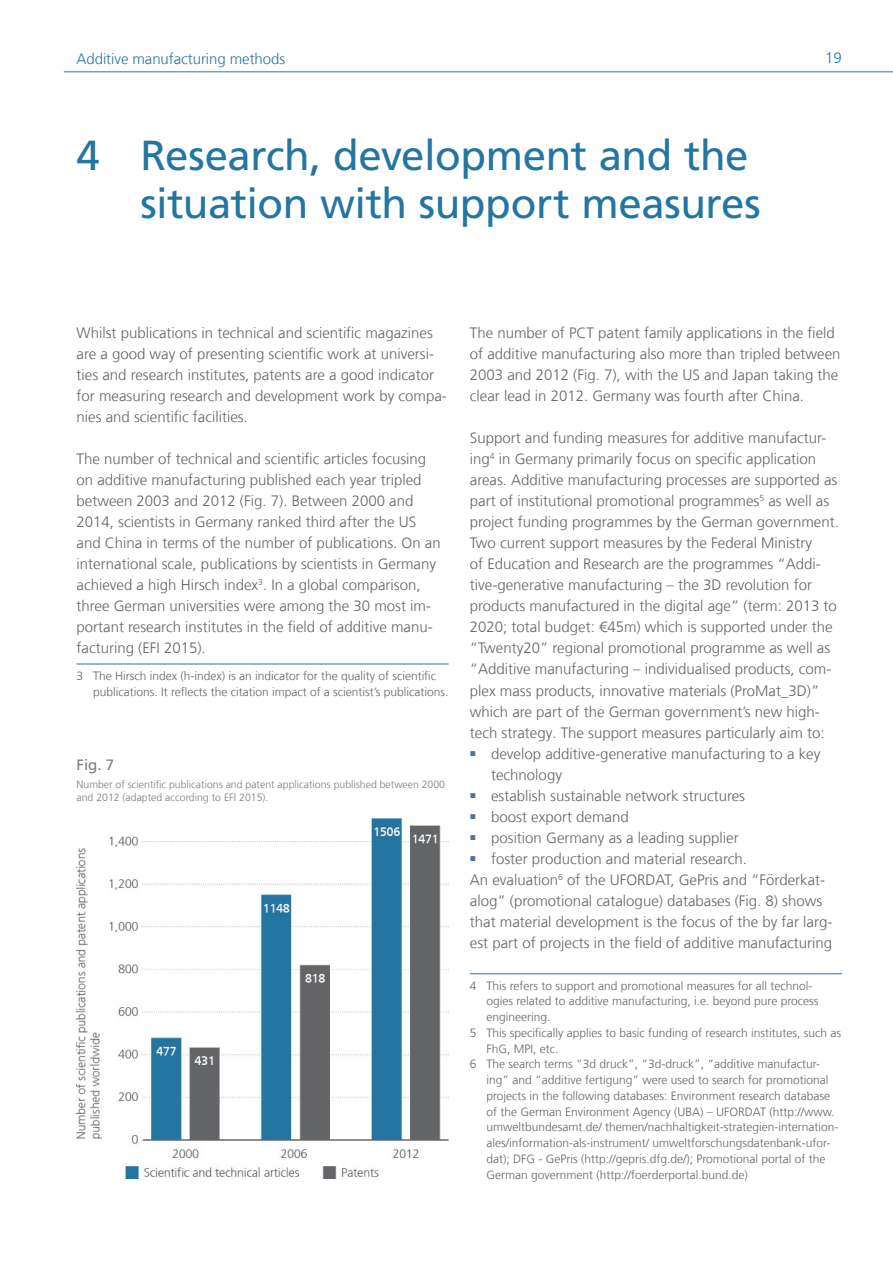
<style>
.page{position:relative;width:893px;height:1263px;background:#fff}
.page>*{position:absolute;margin:0;border:0;box-sizing:border-box;transform-origin:0 0}
.t1{font:42px/48px "Frutiger LT Com";letter-spacing:-.015em;color:#2376a2;text-align:right}
.t2{font:300 15px/21px "Frutiger LT Com";color:#646567}
.t3{font:300 15px "Frutiger LT Com";letter-spacing:-.005em;color:#2376a2}
.bildunterschrift{font:15px "Frutiger LT Com";color:#7b7c7e}
.Note{font:300 12px/15.8px "Frutiger LT Com";color:#646567}
.bildunterschrift-2{font:300 10.5px/13.5px "Frutiger LT Com";color:#7b7c7e}
.s1{font-family:"Arial";font-weight:400;font-size:10.5px;color:#586f9a}
</style>
<div class="page">
<hr style="left:64px;top:72px;width:829px;height:1px;background:#2376a2">
<hr style="left:77px;top:664px;width:372px;height:1px;background:#2376a2">
<hr style="left:470px;top:973px;width:372px;height:1px;background:#2376a2">
<img style="left:77px;top:818px;width:372px;height:360px">
<p class="t3" style="left:77px;top:50px;width:210px">Additive manufacturing methods</p>
<p class="t3" style="left:825px;top:49px;width:18px">19</p>
<h1 class="t1" style="left:77px;top:132px;width:686px">4 Research, development and the situation with support measures</h1>
<p class="t2" style="left:77px;top:323px;width:372px">Whilst publications in technical and scientific magazines are a good way of presenting scientific work at universi&shy;ties and research institutes, patents are a good indicator for measuring research and development work by compa&shy;nies and scientific facilities.</p>
<p class="t2" style="left:77px;top:449px;width:366px">The number of technical and scientific articles focusing on additive manufacturing published each year tripled between 2003 and 2012 (Fig. 7). Between 2000 and 2014, scientists in Germany ranked third after the US and China in terms of the number of publications. On an international scale, publications by scientists in Germany achieved a high Hirsch index<sup>3</sup>. In a global comparison, three German universities were among the 30 most im&shy;portant research institutes in the field of additive manu&shy;facturing (EFI 2015).</p>
<p class="Note" style="left:93px;top:668px;width:357px;text-indent:-16px">3 The Hirsch index (h-index) is an indicator for the quality of scientific publications. It reflects the citation impact of a scientist’s publications.</p>
<p class="bildunterschrift" style="left:77px;top:756px;width:39px">Fig. 7</p>
<p class="bildunterschrift-2" style="left:77px;top:777px;width:370px">Number of scientific publications and patent applications published between 2000 and 2012 (adapted according to EFI 2015).</p>
<p class="t2" style="left:470px;top:323px;width:372px">The number of PCT patent family applications in the field of additive manufacturing also more than tripled between 2003 and 2012 (Fig. 7), with the US and Japan taking the clear lead in 2012. Germany was fourth after China.</p>
<p class="t2" style="left:470px;top:428px;width:370px">Support and funding measures for additive manufactur&shy;ing<sup>4</sup> in Germany primarily focus on specific application areas. Additive manufacturing processes are supported as part of institutional promotional programmes<sup>5</sup> as well as project funding programmes by the German government.<br>Two current support measures by the Federal Ministry<br>of Education and Research are the programmes “Addi&shy;tive-generative manufacturing – the 3D revolution for products manufactured in the digital age” (term: 2013 to 2020; total budget: €45m) which is supported under the “Twenty20” regional promotional programme as well as “Additive manufacturing – individualised products, com&shy;plex mass products, innovative materials (ProMat_3D)” which are part of the German government’s new high&shy;tech strategy. The support measures particularly aim to:</p>
<p class="t2" style="left:491px;top:743px;width:331px;text-indent:-21px"><span class="s1">■</span> develop additive-generative manufacturing to a key technology</p>
<p class="t2" style="left:470px;top:785px;width:277px"><span class="s1">■</span> establish sustainable network structures</p>
<p class="t2" style="left:470px;top:806px;width:160px"><span class="s1">■</span> boost export demand</p>
<p class="t2" style="left:470px;top:827px;width:270px"><span class="s1">■</span> position Germany as a leading supplier</p>
<p class="t2" style="left:470px;top:848px;width:279px"><span class="s1">■</span> foster production and material research.</p>
<p class="t2" style="left:470px;top:869px;width:364px">An evaluation<sup>6</sup> of the UFORDAT, GePris and “Förderkat&shy;alog” (promotional catalogue) databases (Fig. 8) shows that material development is the focus of the by far larg&shy;est part of projects in the field of additive manufacturing</p>
<p class="Note" style="left:486px;top:977px;width:334px;text-indent:-16px">4 This refers to support and promotional measures for all technol&shy;ogies related to additive manufacturing, i.e. beyond pure process engineering.</p>
<p class="Note" style="left:486px;top:1025px;width:356px;text-indent:-16px">5 This specifically applies to basic funding of research institutes, such as<br>FhG, MPI, etc.</p>
<p class="Note" style="left:486px;top:1056px;width:354px;text-indent:-16px">6 The search terms “3d druck”, “3d-druck”, “additive manufactur&shy;ing” and “additive fertigung” were used to search for promotional projects in the following databases: Environment research database of the German Environment Agency (UBA) – UFORDAT (http://www. umweltbundesamt.de/ themen/nachhaltigkeit-strategien-internation&shy;ales/information-als-instrument/ umweltforschungsdatenbank-ufor&shy;dat); DFG - GePris (http://gepris.dfg.de/); Promotional portal of the German government (http://foerderportal.bund.de)</p>
</div>
